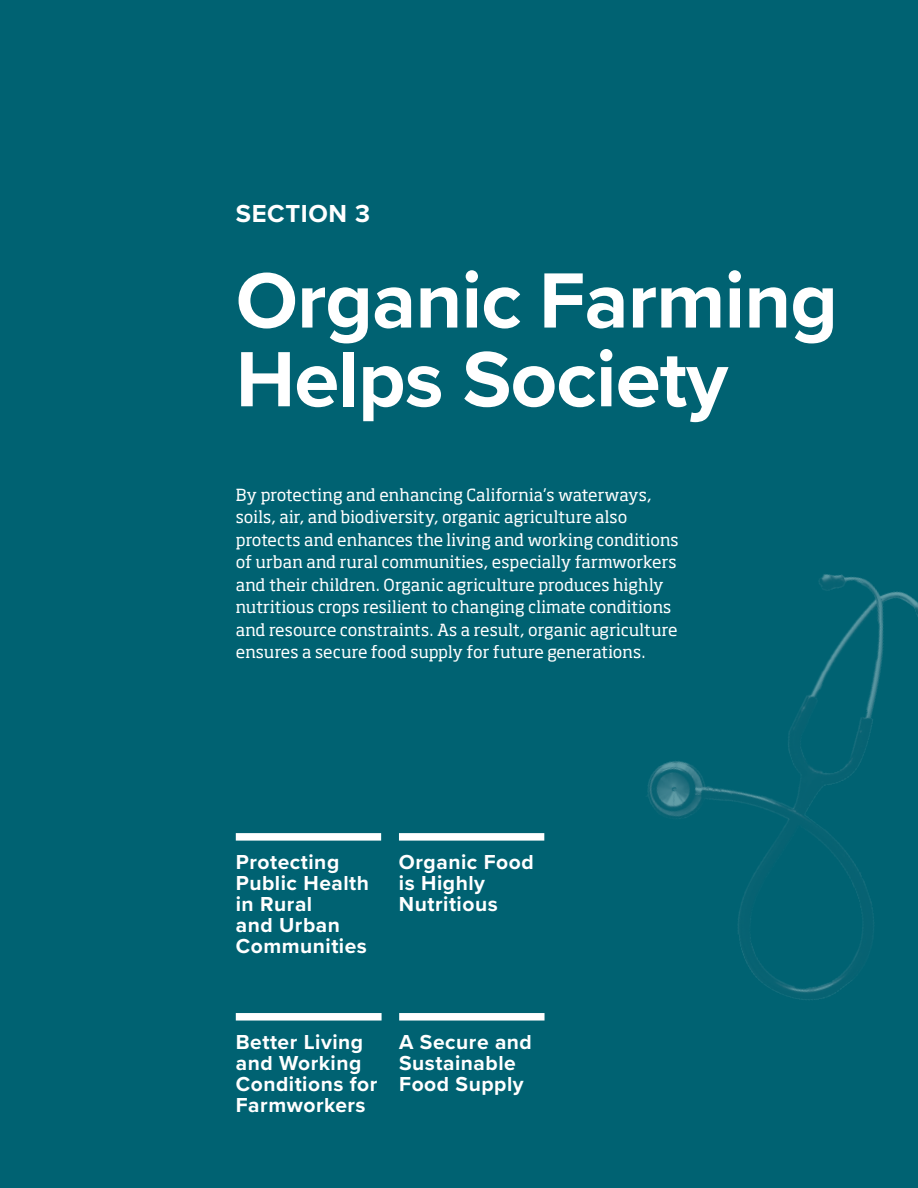
<style>
.page{position:relative;width:918px;height:1188px;background:#006272}
.page>*{position:absolute;margin:0;border:0;box-sizing:border-box;transform-origin:0 0}
.t1{font:700 81.15px/78.8px "Proxima Nova";letter-spacing:-.01em;color:#fff}
.t2{font:700 25.5px "Proxima Nova";letter-spacing:.025em;color:#fff}
.t3{font:700 21px/21px "Proxima Nova";letter-spacing:.025em;color:#fff}
.t4{font:16.5px/22.5px "Soho Std";letter-spacing:.005em;color:#fff}
</style>
<div class="page">
<div style="left:236px;top:833px;width:145px;height:8px;background:#fff"></div>
<div style="left:236px;top:1013px;width:146px;height:8px;background:#fff"></div>
<div style="left:399px;top:833px;width:145px;height:8px;background:#fff"></div>
<div style="left:399px;top:1013px;width:146px;height:8px;background:#fff"></div>
<img style="left:647px;top:574px;width:271px;height:426px">
<h2 class="t2" style="left:236px;top:194px;width:136px">SECTION 3</h2>
<h1 class="t1" style="left:236px;top:259px;width:604px">Organic Farming<br>Helps Society</h1>
<p class="t4" style="left:236px;top:483px;width:444px">By protecting and enhancing California’s waterways, soils, air, and biodiversity, organic agriculture also protects and enhances the living and working conditions of urban and rural communities, especially farmworkers and their children. Organic agriculture produces highly nutritious crops resilient to changing climate conditions and resource constraints. As a result, organic agriculture ensures a secure food supply for future generations.</p>
<p class="t3" style="left:236px;top:851px;width:135px">Protecting<br>Public Health in Rural<br>and Urban<br>Communities</p>
<p class="t3" style="left:399px;top:851px;width:136px">Organic Food is Highly<br>Nutritious</p>
<p class="t3" style="left:236px;top:1031px;width:143px">Better Living and Working<br>Conditions for<br>Farmworkers</p>
<p class="t3" style="left:399px;top:1031px;width:134px">A Secure and<br>Sustainable<br>Food Supply</p>
</div>
